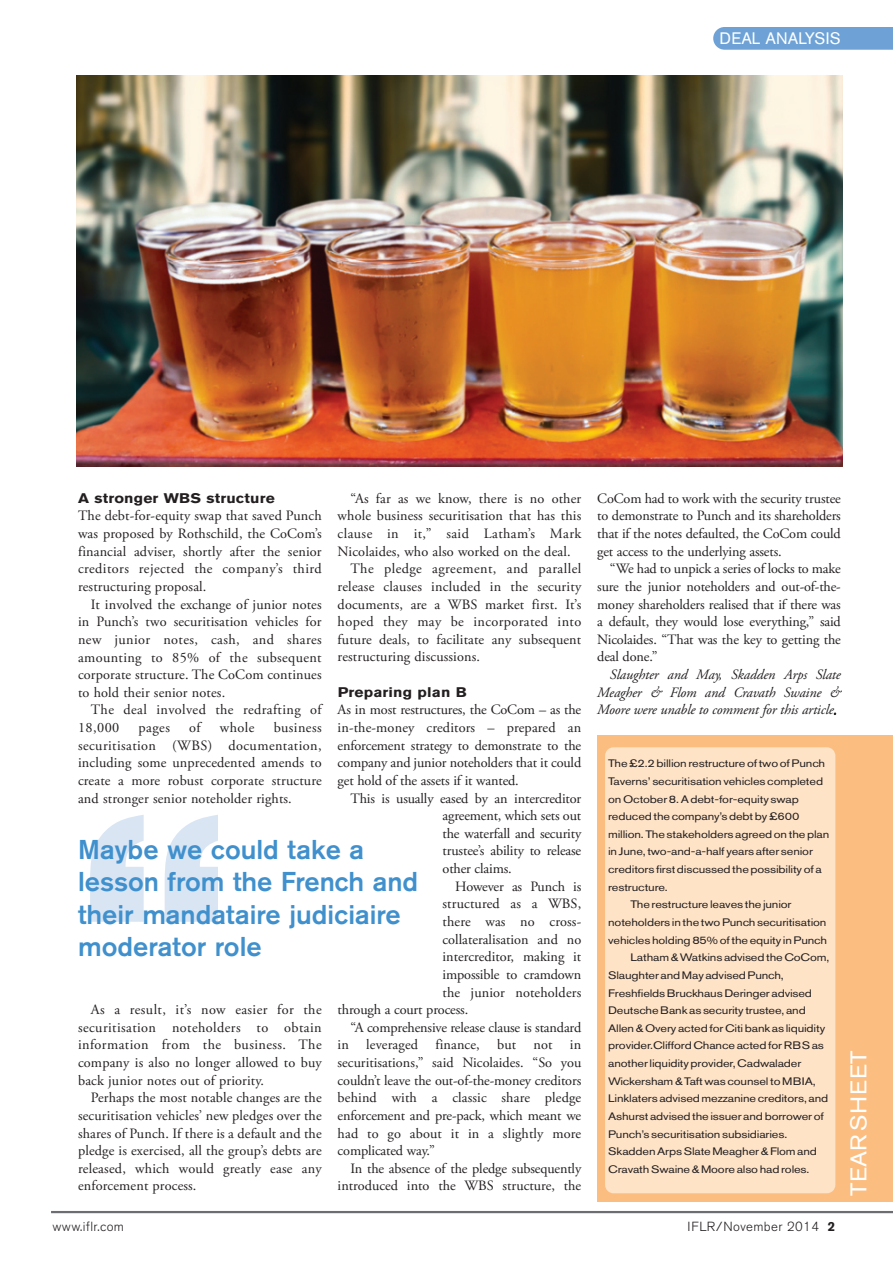
<style>
.page{position:relative;width:893px;height:1262px;background:#fff}
.page>*{position:absolute;margin:0;border:0;box-sizing:border-box;transform-origin:0 0}
.t1{font:292.5px "Akzidenz Grotesk BE Super";color:#dae5f4}
.t2{font:500 27px/32.4px "Akzidenz Grotesk Pro";color:#3f90cd}
.t3{font:22.5px "Akzidenz Grotesk Pro";color:#fff;scale:1.1 1}
.t4{font:16.5px "Akzidenz Grotesk BE";letter-spacing:.005em;color:#fff}
.t5{font:14.25px/17.5px "Adobe Garamond Pro";letter-spacing:.01em;color:#231f20;text-align:justify}
.t6{font:14.25px "Adobe Garamond Pro";letter-spacing:-.01em;color:#231f20}
.t7{font:14.25px/17.5px "Adobe Garamond Pro";letter-spacing:.03em;color:#231f20}
.t8{font:italic 14.25px/17.5px "Adobe Garamond Pro";letter-spacing:-.01em;color:#231f20;text-align:justify}
.t9{font:700 13.8px "Akzidenz Grotesk Pro";letter-spacing:.01em;color:#231f20;scale:1.12 1}
.t10{font:300 13.2px "Akzidenz Grotesk BE";letter-spacing:.03em;color:#231f20}
.t11{font:10.8px "Akzidenz Grotesk Pro";letter-spacing:-.01em;color:#231f20;scale:1.18 1}
.s1{font-weight:700}
</style>
<div class="page">
<div style="left:713px;top:27px;width:179px;height:23px;background:#6ea2d6"></div>
<hr style="left:51px;top:1210px;width:841px;height:3px;background:#6c6d70">
<img style="left:77px;top:75px;width:765px;height:392px">
<div style="left:598px;top:735px;width:294px;height:466px;background:#fcbe80"></div>
<div style="left:605px;top:747px;width:230px;height:446px;background:#fee3c7"></div>
<p class="t4" style="left:719px;top:33px;width:123px">DEAL ANALYSIS</p>
<p class="t5" style="left:350px;top:491px;width:232px">“As far as we know, there is no other</p>
<p class="t5" style="left:337px;top:508px;width:245px">whole business securitisation that has this</p>
<p class="t7" style="left:337px;top:526px;width:245px">clause in it,” said Latham’s Mark</p>
<p class="t5" style="left:337px;top:544px;width:234px">Nicolaides, who also worked on the deal.</p>
<p class="t7" style="left:350px;top:561px;width:232px">The pledge agreement, and parallel</p>
<p class="t5" style="left:337px;top:579px;width:245px">release clauses included in the security</p>
<p class="t5" style="left:337px;top:596px;width:245px">documents, are a WBS market first. It’s</p>
<p class="t7" style="left:337px;top:614px;width:245px">hoped they may be incorporated into</p>
<p class="t5" style="left:337px;top:632px;width:245px">future deals, to facilitate any subsequent</p>
<p class="t5" style="left:337px;top:649px;width:144px">restructuring discussions.</p>
<p class="t9" style="left:337px;top:684px;width:117px">Preparing plan B</p>
<p class="t5" style="left:337px;top:702px;width:245px">As in most restructures, the CoCom – as the in-the-money creditors – prepared an enforcement strategy to demonstrate to the company and junior noteholders that it could get hold of the assets if it wanted.</p>
<p class="t5" style="left:442px;top:790px;width:140px;text-indent:-92px">This is usually eased by an intercreditor agreement, which sets out the waterfall and security trustee’s ability to release other claims.</p>
<p class="t6" style="left:455px;top:880px;width:127px">However as Punch is</p>
<p class="t5" style="left:442px;top:896px;width:140px">structured as a WBS,</p>
<p class="t5" style="left:442px;top:914px;width:140px">there was no cross-</p>
<p class="t5" style="left:442px;top:931px;width:140px">collateralisation and no</p>
<p class="t5" style="left:442px;top:949px;width:140px">intercreditor, making it</p>
<p class="t6" style="left:442px;top:968px;width:140px">impossible to cramdown</p>
<p class="t5" style="left:442px;top:984px;width:140px">the junior noteholders</p>
<p class="t6" style="left:337px;top:1004px;width:132px">through a court process.</p>
<p class="t6" style="left:350px;top:1021px;width:232px">“A comprehensive release clause is standard</p>
<p class="t5" style="left:337px;top:1037px;width:245px">in leveraged finance, but not in</p>
<p class="t5" style="left:337px;top:1055px;width:245px">securitisations,” said Nicolaides. “So you</p>
<p class="t6" style="left:337px;top:1074px;width:245px">couldn’t leave the out-of-the-money creditors</p>
<p class="t5" style="left:337px;top:1090px;width:245px">behind with a classic share pledge</p>
<p class="t6" style="left:337px;top:1109px;width:245px">enforcement and pre-pack, which meant we</p>
<p class="t5" style="left:337px;top:1125px;width:245px">had to go about it in a slightly more</p>
<p class="t6" style="left:337px;top:1145px;width:99px">complicated way.”</p>
<p class="t6" style="left:350px;top:1162px;width:232px">In the absence of the pledge subsequently</p>
<p class="t5" style="left:337px;top:1178px;width:245px">introduced into the WBS structure, the</p>
<p class="t9" style="left:78px;top:490px;width:177px">A stronger WBS structure</p>
<p class="t5" style="left:78px;top:508px;width:245px">The debt-for-equity swap that saved Punch was proposed by Rothschild, the CoCom’s financial adviser, shortly after the senior creditors rejected the company’s third restructuring proposal.</p>
<p class="t5" style="left:78px;top:596px;width:245px;text-indent:13px">It involved the exchange of junior notes in Punch’s two securitisation vehicles for new junior notes, cash, and shares amounting to 85% of the subsequent corporate structure. The CoCom continues to hold their senior notes.</p>
<p class="t7" style="left:78px;top:702px;width:245px;text-indent:13px">The deal involved the redrafting of<br>18,000</p>
<p class="t5" style="left:78px;top:720px;width:245px;text-indent:195px">business securitisation (WBS) documentation, including some unprecedented amends to create a more robust corporate structure and stronger senior noteholder rights.</p>
<p class="t5" style="left:139px;top:720px;width:33px">pages</p>
<p class="t5" style="left:189px;top:720px;width:13px">of</p>
<p class="t5" style="left:220px;top:720px;width:36px">whole</p>
<h1 class="t1" style="left:78px;top:815px;width:154px">“</h1>
<h2 class="t2" style="left:78px;top:835px;width:342px">Maybe we could take a lesson from the French and their mandataire judiciaire moderator role</h2>
<p class="t5" style="left:78px;top:1002px;width:245px;text-indent:13px">As a result, it’s now easier for the securitisation noteholders to obtain information from the business. The company is also no longer allowed to buy back junior notes out of priority.</p>
<p class="t5" style="left:78px;top:1090px;width:245px;text-indent:13px">Perhaps the most notable changes are the securitisation vehicles’ new pledges over the shares of Punch. If there is a default and the pledge is exercised, all the group’s debts are released, which would greatly ease any enforcement process.</p>
<p class="t5" style="left:597px;top:491px;width:245px">CoCom had to work with the security trustee to demonstrate to Punch and its shareholders that if the notes defaulted, the CoCom could get access to the underlying assets.</p>
<p class="t5" style="left:597px;top:561px;width:245px;text-indent:13px">“We had to unpick a series of locks to make sure the junior noteholders and out-of-the&shy;money shareholders realised that if there was a default, they would lose everything,” said Nicolaides. “That was the key to getting the deal done.”</p>
<p class="t8" style="left:597px;top:667px;width:245px;text-indent:13px">Slaughter and May, Skadden Arps Slate Meagher &amp; Flom and Cravath Swaine &amp; Moore were unable to comment for this article.</p>
<p class="t11" style="left:608px;top:759px;width:185px">The £2.2 billion restructure of two of Punch</p>
<p class="t11" style="left:608px;top:777px;width:184px">Taverns’ securitisation vehicles completed</p>
<p class="t11" style="left:608px;top:795px;width:163px">on October 8. A debt-for-equity swap</p>
<p class="t11" style="left:608px;top:812px;width:164px">reduced the company’s debt by £600</p>
<p class="t11" style="left:608px;top:830px;width:189px">million. The stakeholders agreed on the plan</p>
<p class="t11" style="left:608px;top:848px;width:175px">in June, two-and-a-half years after senior</p>
<p class="t11" style="left:608px;top:865px;width:182px">creditors first discussed the possibility of a</p>
<p class="t11" style="left:608px;top:883px;width:52px">restructure.</p>
<p class="t11" style="left:630px;top:900px;width:138px">The restructure leaves the junior</p>
<p class="t11" style="left:608px;top:918px;width:186px">noteholders in the two Punch securitisation</p>
<p class="t11" style="left:608px;top:936px;width:187px">vehicles holding 85% of the equity in Punch</p>
<p class="t11" style="left:630px;top:953px;width:170px">Latham &amp; Watkins advised the CoCom,</p>
<p class="t11" style="left:608px;top:971px;width:150px">Slaughter and May advised Punch,</p>
<p class="t11" style="left:608px;top:989px;width:174px">Freshfields Bruckhaus Deringer advised</p>
<p class="t11" style="left:608px;top:1006px;width:169px">Deutsche Bank as security trustee, and</p>
<p class="t11" style="left:608px;top:1024px;width:185px">Allen &amp; Overy acted for Citi bank as liquidity</p>
<p class="t11" style="left:608px;top:1041px;width:184px">provider.Clifford Chance acted for RBS as</p>
<p class="t11" style="left:608px;top:1059px;width:165px">another liquidity provider, Cadwalader</p>
<p class="t11" style="left:608px;top:1077px;width:177px">Wickersham &amp; Taft was counsel to MBIA,</p>
<p class="t11" style="left:608px;top:1094px;width:188px">Linklaters advised mezzanine creditors, and</p>
<p class="t11" style="left:608px;top:1112px;width:184px">Ashurst advised the issuer and borrower of</p>
<p class="t11" style="left:608px;top:1130px;width:153px">Punch’s securitisation subsidiaries.</p>
<p class="t11" style="left:608px;top:1147px;width:178px">Skadden Arps Slate Meagher &amp; Flom and</p>
<p class="t11" style="left:608px;top:1165px;width:172px">Cravath Swaine &amp; Moore also had roles.</p>
<h3 class="t3" style="left:850px;top:1195px;width:133px;rotate:-90deg">TEAR SHEET</h3>
<p class="t10" style="left:53px;top:1221px;width:73px">www.iflr.com</p>
<p class="t10" style="left:687px;top:1221px;width:149px">IFLR/November 2014 <span class="s1">2</span></p>
</div>
